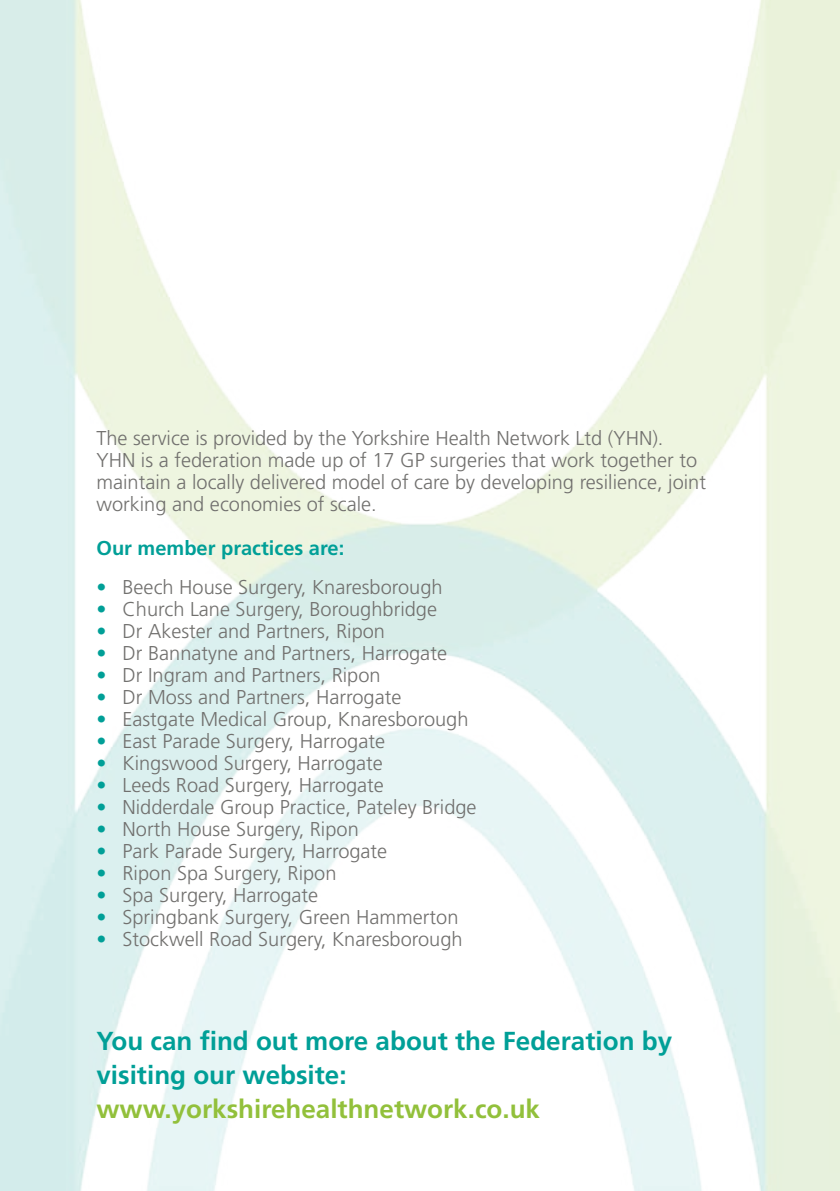
<style>
.page{position:relative;width:840px;height:1191px;background:#fff}
.page>*{position:absolute;margin:0;border:0;box-sizing:border-box;transform-origin:0 0}
.t1{font:700 26px/34px "Frutiger";color:#009f97}
.t2{font:700 26px "Frutiger";color:#92c03b}
.t3{font:300 20px/22px "Frutiger";color:#71706e}
.t4{font:700 20px "Frutiger";color:#009f97}
.s1{color:#009f97}
</style>
<div class="page">
<img style="left:0;top:0;width:839px;height:1191px">
<p class="t3" style="left:96px;top:427px;width:610px">The service is provided by the Yorkshire Health Network Ltd (YHN).<br>YHN is a federation made up of 17 GP surgeries that work together to maintain a locally delivered model of care by developing resilience, joint working and economies of scale.</p>
<p class="t4" style="left:96px;top:536px;width:249px">Our member practices are:</p>
<p class="t3" style="left:96px;top:576px;width:347px"><span class="s1">•</span> Beech House Surgery, Knaresborough</p>
<p class="t3" style="left:96px;top:598px;width:342px"><span class="s1">•</span> Church Lane Surgery, Boroughbridge</p>
<p class="t3" style="left:96px;top:620px;width:290px"><span class="s1">•</span> Dr Akester and Partners, Ripon</p>
<p class="t3" style="left:96px;top:642px;width:352px"><span class="s1">•</span> Dr Bannatyne and Partners, Harrogate</p>
<p class="t3" style="left:96px;top:664px;width:285px"><span class="s1">•</span> Dr Ingram and Partners, Ripon</p>
<p class="t3" style="left:96px;top:686px;width:306px"><span class="s1">•</span> Dr Moss and Partners, Harrogate</p>
<p class="t3" style="left:96px;top:708px;width:373px"><span class="s1">•</span> Eastgate Medical Group, Knaresborough</p>
<p class="t3" style="left:96px;top:730px;width:290px"><span class="s1">•</span> East Parade Surgery, Harrogate</p>
<p class="t3" style="left:96px;top:752px;width:288px"><span class="s1">•</span> Kingswood Surgery, Harrogate</p>
<p class="t3" style="left:96px;top:774px;width:289px"><span class="s1">•</span> Leeds Road Surgery, Harrogate</p>
<p class="t3" style="left:96px;top:796px;width:381px"><span class="s1">•</span> Nidderdale Group Practice, Pateley Bridge</p>
<p class="t3" style="left:96px;top:818px;width:264px"><span class="s1">•</span> North House Surgery, Ripon</p>
<p class="t3" style="left:96px;top:840px;width:292px"><span class="s1">•</span> Park Parade Surgery, Harrogate</p>
<p class="t3" style="left:96px;top:862px;width:241px"><span class="s1">•</span> Ripon Spa Surgery, Ripon</p>
<p class="t3" style="left:96px;top:884px;width:223px"><span class="s1">•</span> Spa Surgery, Harrogate</p>
<p class="t3" style="left:96px;top:906px;width:363px"><span class="s1">•</span> Springbank Surgery, Green Hammerton</p>
<p class="t3" style="left:96px;top:928px;width:367px"><span class="s1">•</span> Stockwell Road Surgery, Knaresborough</p>
<h1 class="t1" style="left:96px;top:1024px;width:577px">You can find out more about the Federation by visiting our website:</h1>
<h1 class="t2" style="left:96px;top:1094px;width:445px">www.yorkshirehealthnetwork.co.uk</h1>
</div>
